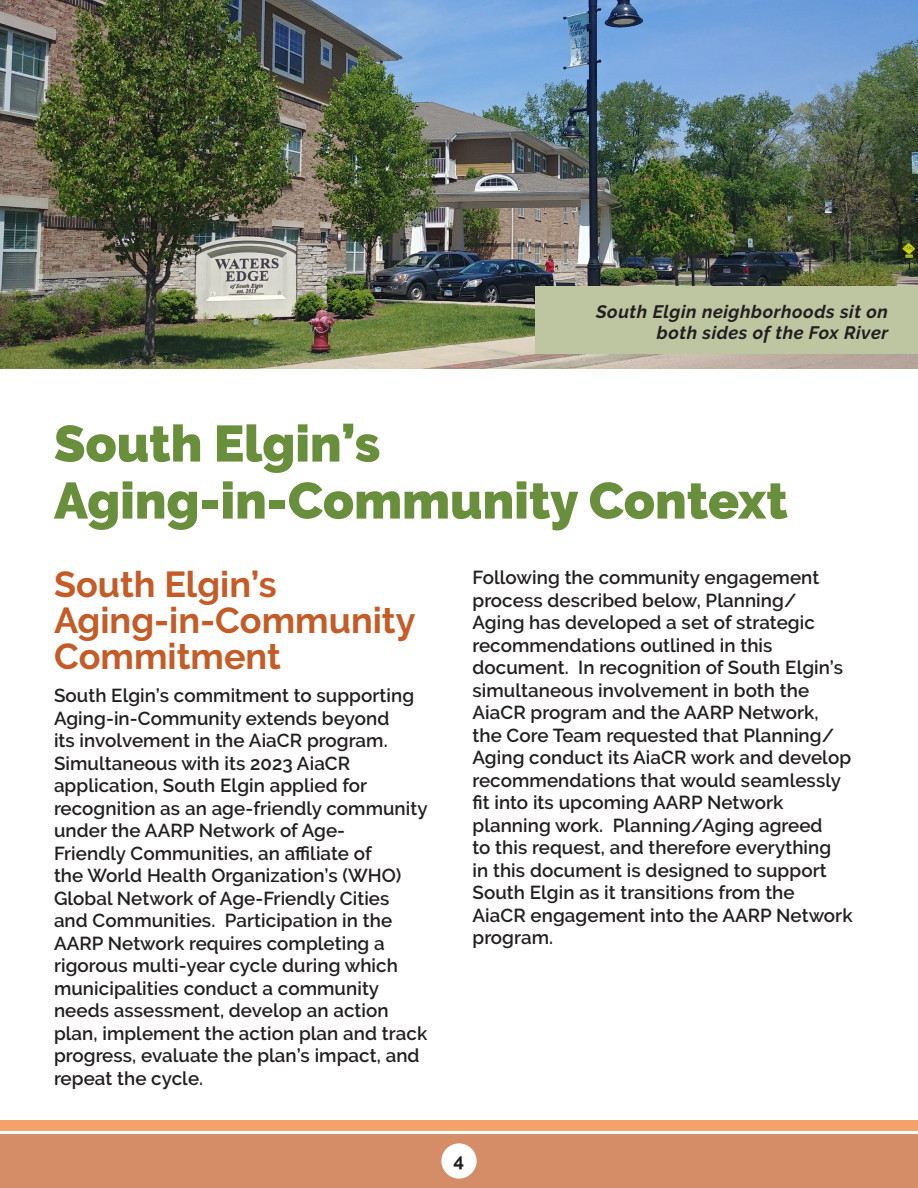
<style>
.page{position:relative;width:918px;height:1188px;background:#fff}
.page>*{position:absolute;margin:0;border:0;box-sizing:border-box;transform-origin:0 0}
.t1{font:900 51px/57px "Raleway";color:#6a8f3c}
.body{font:700 36px/36px "Raleway";color:#c45c28}
.body-2{font:600 18.75px/22.5px "Raleway";letter-spacing:.005em;color:#231f20}
.t2{font:700 18.75px "Raleway";color:#231f20}
.body-3{font:italic 700 18px/20.2px "Raleway";letter-spacing:.03em;color:#231f20;text-align:right}
</style>
<div class="page">
<div style="left:0;top:1134px;width:918px;height:54px;background:#d58d68"></div>
<div style="left:0;top:1120px;width:918px;height:11px;background:#f4a269"></div>
<div style="left:441px;top:1143px;width:36px;height:36px;background:#fff;border-radius:50%"></div>
<img style="left:0;top:0;width:918px;height:369px">
<div style="left:535px;top:286px;width:383px;height:68px;background:#bdc6a1"></div>
<p class="body-3" style="left:596px;top:302px;width:294px">South Elgin neighborhoods sit on both sides of the Fox River</p>
<p class="t1" style="left:54px;top:415px;width:735px">South Elgin’s<br>Aging-in-Community Context</p>
<p class="body" style="left:54px;top:567px;width:363px">South Elgin’s<br>Aging-in-Community<br>Commitment</p>
<p class="body-2" style="left:54px;top:684px;width:375px">South Elgin’s commitment to supporting Aging-in-Community extends beyond<br>its involvement in the AiaCR program.<br>Simultaneous with its 2023 AiaCR application, South Elgin applied for recognition as an age-friendly community under the AARP Network of Age-<br>Friendly Communities, an affiliate of<br>the World Health Organization’s (WHO)<br>Global Network of Age-Friendly Cities and Communities. Participation in the AARP Network requires completing a rigorous multi-year cycle during which municipalities conduct a community needs assessment, develop an action plan, implement the action plan and track progress, evaluate the plan’s impact, and repeat the cycle.</p>
<p class="body-2" style="left:472px;top:566px;width:382px">Following the community engagement process described below, Planning/ Aging has developed a set of strategic recommendations outlined in this document. In recognition of South Elgin’s simultaneous involvement in both the AiaCR program and the AARP Network, the Core Team requested that Planning/ Aging conduct its AiaCR work and develop recommendations that would seamlessly fit into its upcoming AARP Network planning work. Planning/Aging agreed<br>to this request, and therefore everything<br>in this document is designed to support South Elgin as it transitions from the AiaCR engagement into the AARP Network program.</p>
<p class="t2" style="left:454px;top:1149px;width:12px">4</p>
</div>
